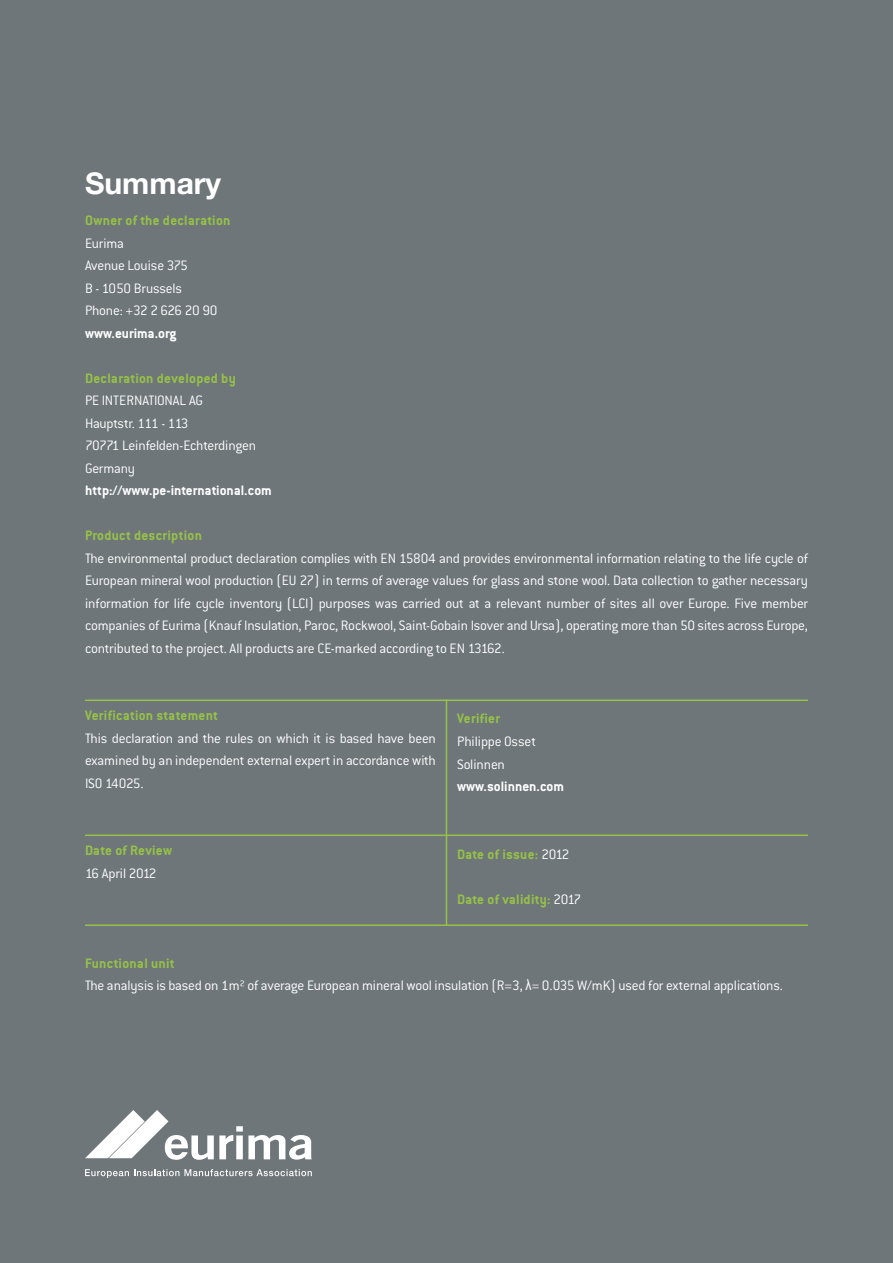
<style>
.page{position:relative;width:893px;height:1263px;background:#6e767a}
.page>*{position:absolute;margin:0;border:0;box-sizing:border-box;transform-origin:0 0}
.t1{font:700 30px "Helvetica Neue";color:#fff}
.t2{font:300 15px/22.5px "Conduit ITC";letter-spacing:-.015em;color:#fff}
.t3{font:700 15px "Conduit ITC";letter-spacing:.02em;color:#96c147}
.t4{font:700 15px "Conduit ITC";color:#fff}
.s1{font-weight:300;color:#fff}
.s2{font-weight:700;color:#96c147}
.s3{font-family:"Arial Narrow";font-weight:400}
</style>
<div class="page">
<hr style="left:85px;top:699px;width:723px;height:2px;background:#96c147">
<hr style="left:85px;top:834px;width:723px;height:2px;background:#96c147">
<hr style="left:85px;top:924px;width:723px;height:2px;background:#96c147">
<hr style="left:446px;top:699px;width:1px;height:227px;background:#96c147">
<svg style="left:85px;top:1169px;width:227px;height:9px"></svg>
<svg style="left:85px;top:1110px;width:227px;height:50px"></svg>
<h1 class="t1" style="left:85px;top:164px;width:138px">Summary</h1>
<p class="t3" style="left:85px;top:212px;width:147px">Owner of the declaration</p>
<p class="t2" style="left:85px;top:232px;width:134px">Eurima<br>Avenue Louise 375<br>B - 1050 Brussels<br>Phone: +32 2 626 20 90</p>
<p class="t4" style="left:85px;top:324px;width:93px">www.eurima.org</p>
<p class="t3" style="left:85px;top:369px;width:152px">Declaration developed by</p>
<p class="t2" style="left:85px;top:389px;width:172px">PE INTERNATIONAL AG<br>Hauptstr. 111 - 113<br>70771 Leinfelden-Echterdingen<br>Germany</p>
<p class="t4" style="left:85px;top:482px;width:188px">http://www.pe-international.com</p>
<p class="t3" style="left:85px;top:527px;width:118px">Product description</p>
<p class="t2" style="left:85px;top:547px;width:724px;text-align:justify">The environmental product declaration complies with EN 15804 and provides environmental information relating to the life cycle of European mineral wool production (EU 27) in terms of average values for glass and stone wool. Data collection to gather necessary information for life cycle inventory (LCI) purposes was carried out at a relevant number of sites all over Europe. Five member companies of Eurima (Knauf Insulation, Paroc, Rockwool, Saint-Gobain Isover and Ursa), operating more than 50 sites across Europe, contributed to the project. All products are CE-marked according to EN 13162.</p>
<p class="t3" style="left:85px;top:707px;width:135px">Verification statement</p>
<p class="t2" style="left:85px;top:727px;width:352px;text-align:justify">This declaration and the rules on which it is based have been examined by an independent external expert in accordance with ISO 14025.</p>
<p class="t3" style="left:85px;top:842px;width:89px">Date of Review</p>
<p class="t2" style="left:85px;top:862px;width:73px">16 April 2012</p>
<p class="t3" style="left:457px;top:710px;width:44px">Verifier</p>
<p class="t2" style="left:457px;top:730px;width:80px">Philippe Osset<br>Solinnen</p>
<p class="t4" style="left:457px;top:777px;width:109px">www.solinnen.com</p>
<p class="t3" style="left:457px;top:845px;width:114px">Date of issue: <span class="s1">2012</span></p>
<p class="t3" style="left:457px;top:890px;width:126px">Date of validity: <span class="s1">2017</span></p>
<p class="t2" style="left:85px;top:952px;width:699px"><span class="s2">Functional unit<br></span>The analysis is based on 1m² of average European mineral wool insulation (R=3, <span class="s3">λ</span>= 0.035 W/mK) used for external applications.</p>
</div>
